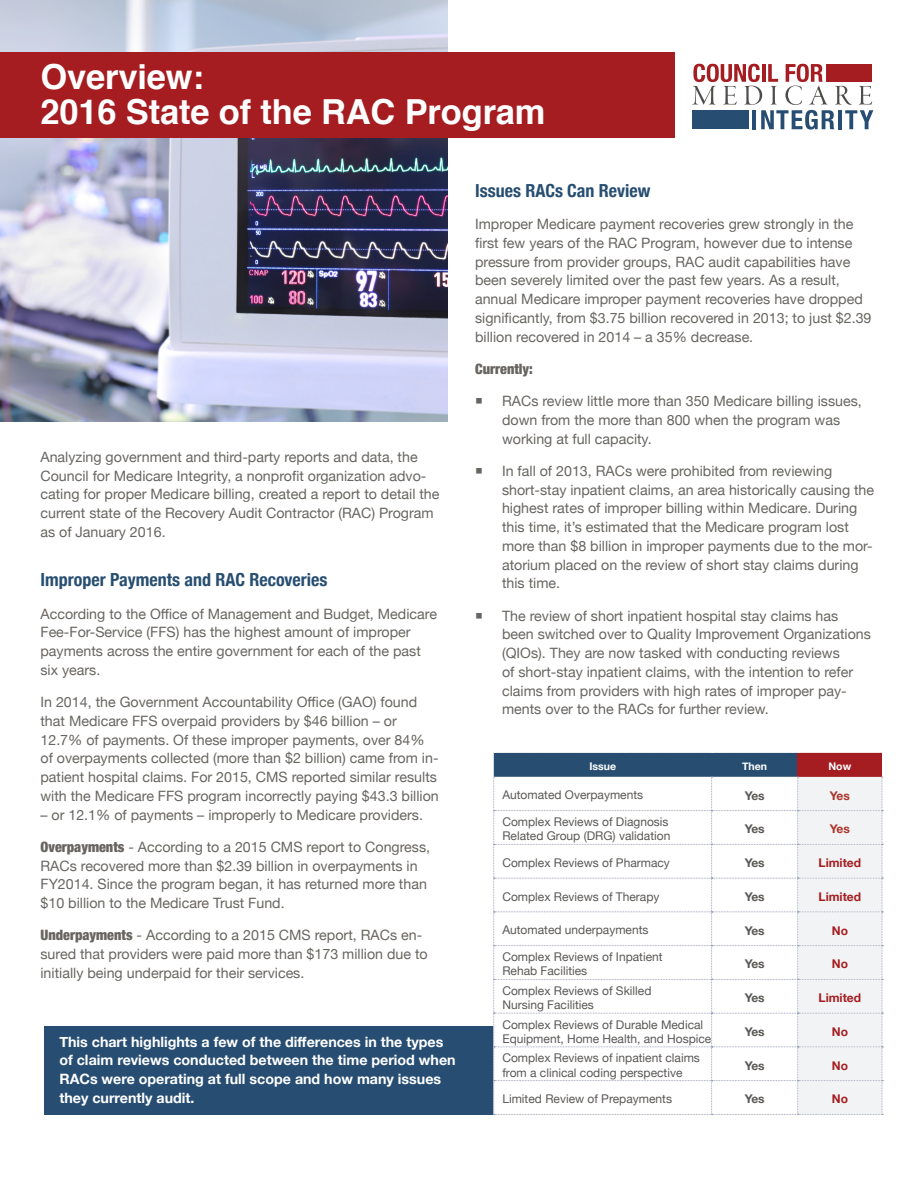
<style>
.page{position:relative;width:918px;height:1188px;background:#fff}
.page>*{position:absolute;margin:0;border:0;box-sizing:border-box;transform-origin:0 0}
.t1{font:700 34.5px/34.5px "Helvetica";letter-spacing:-.005em;color:#fff}
.Body{font:700 condensed 18px "Helvetica Neue";color:#274e71}
.Body-2{font:14.25px/18.8px "Helvetica Neue";color:#686561}
.Body-3{font:700 14.25px/18.8px "Helvetica Neue";color:#fff}
.Body-4{font:900 condensed 14.25px "Helvetica Neue";color:#686561}
.t2{font:12px/14.4px "Helvetica Neue";color:#5a5855}
.t3{font:700 12px "Helvetica Neue";color:#a51d21}
.t4{font:700 12px "Helvetica Neue";letter-spacing:-.055em;color:#5a5855}
.t5{font:700 12px "Helvetica Neue";letter-spacing:-.055em;color:#ac352b}
.t6{font:700 10.5px "Helvetica Neue";color:#fff}
.s1{font-weight:900;font-stretch:condensed}
</style>
<div class="page">
<div style="left:44px;top:1026px;width:450px;height:88px;background:#274e72"></div>
<img style="left:0;top:0;width:448px;height:421px">
<div style="left:0;top:53px;width:674px;height:85px;background:#a51d21"></div>
<svg style="left:692px;top:64px;width:181px;height:66px"></svg>
<svg style="left:494px;top:752px;width:389px;height:363px"></svg>
<p class="t1" style="left:40px;top:60px;width:507px">Overview:<br>2016 State of the RAC Program</p>
<p class="Body-2" style="left:40px;top:448px;width:401px">Analyzing government and third-party reports and data, the Council for Medicare Integrity, a nonprofit organization advo&shy;cating for proper Medicare billing, created a report to detail the current state of the Recovery Audit Contractor (RAC) Program as of January 2016.</p>
<p class="Body" style="left:40px;top:565px;width:289px">Improper Payments and RAC Recoveries</p>
<p class="Body-2" style="left:40px;top:605px;width:398px">According to the Office of Management and Budget, Medicare Fee-For-Service (FFS) has the highest amount of improper payments across the entire government for each of the past six years.</p>
<p class="Body-2" style="left:40px;top:693px;width:400px">In 2014, the Government Accountability Office (GAO) found that Medicare FFS overpaid providers by $46 billion – or 12.7% of payments. Of these improper payments, over 84% of overpayments collected (more than $2 billion) came from in&shy;patient hospital claims. For 2015, CMS reported similar results with the Medicare FFS program incorrectly paying $43.3 billion</p>
<p class="Body-2" style="left:40px;top:806px;width:384px">– or 12.1% of payments – improperly to Medicare providers.</p>
<p class="Body-2" style="left:40px;top:838px;width:391px"><span class="s1">Overpayments</span> - According to a 2015 CMS report to Congress, RACs recovered more than $2.39 billion in overpayments in FY2014. Since the program began, it has returned more than $10 billion to the Medicare Trust Fund.</p>
<p class="Body-2" style="left:40px;top:927px;width:389px"><span class="s1">Underpayments</span> - According to a 2015 CMS report, RACs en&shy;sured that providers were paid more than $173 million due to initially being underpaid for their services.</p>
<p class="Body-3" style="left:59px;top:1032px;width:398px">This chart highlights a few of the differences in the types of claim reviews conducted between the time period when RACs were operating at full scope and how many issues they currently audit.</p>
<p class="Body" style="left:475px;top:176px;width:177px">Issues RACs Can Review</p>
<p class="Body-2" style="left:475px;top:216px;width:398px">Improper Medicare payment recoveries grew strongly in the first few years of the RAC Program, however due to intense pressure from provider groups, RAC audit capabilities have been severely limited over the past few years. As a result, annual Medicare improper payment recoveries have dropped significantly, from $3.75 billion recovered in 2013; to just $2.39 billion recovered in 2014 – a 35% decrease.</p>
<p class="Body-4" style="left:475px;top:357px;width:59px">Currently:</p>
<p class="Body-2" style="left:502px;top:393px;width:361px">RACs review little more than 350 Medicare billing issues, down from the more than 800 when the program was working at full capacity.</p>
<p class="Body-2" style="left:502px;top:462px;width:374px">In fall of 2013, RACs were prohibited from reviewing short-stay inpatient claims, an area historically causing the highest rates of improper billing within Medicare. During this time, it’s estimated that the Medicare program lost more than $8 billion in improper payments due to the mor&shy;atorium placed on the review of short stay claims during this time.</p>
<p class="Body-2" style="left:502px;top:607px;width:370px">The review of short inpatient hospital stay claims has been switched over to Quality Improvement Organizations (QIOs). They are now tasked with conducting reviews<br>of short-stay inpatient claims, with the intention to refer claims from providers with high rates of improper pay&shy;ments over to the RACs for further review.</p>
<p class="t6" style="left:589px;top:758px;width:28px">Issue</p>
<p class="t6" style="left:742px;top:758px;width:27px">Then</p>
<p class="t6" style="left:828px;top:758px;width:24px">Now</p>
<p class="t2" style="left:502px;top:789px;width:142px">Automated Overpayments</p>
<p class="t4" style="left:745px;top:786px;width:22px">Yes</p>
<p class="t5" style="left:830px;top:786px;width:22px">Yes</p>
<p class="t2" style="left:502px;top:815px;width:170px">Complex Reviews of Diagnosis<br>Related Group (DRG) validation</p>
<p class="t4" style="left:745px;top:820px;width:22px">Yes</p>
<p class="t5" style="left:830px;top:820px;width:22px">Yes</p>
<p class="t2" style="left:502px;top:856px;width:169px">Complex Reviews of Pharmacy</p>
<p class="t4" style="left:745px;top:853px;width:22px">Yes</p>
<p class="t3" style="left:819px;top:853px;width:44px">Limited</p>
<p class="t2" style="left:502px;top:890px;width:159px">Complex Reviews of Therapy</p>
<p class="t4" style="left:745px;top:887px;width:22px">Yes</p>
<p class="t3" style="left:819px;top:887px;width:44px">Limited</p>
<p class="t2" style="left:502px;top:924px;width:148px">Automated underpayments</p>
<p class="t4" style="left:745px;top:921px;width:22px">Yes</p>
<p class="t3" style="left:832px;top:921px;width:18px">No</p>
<p class="t2" style="left:502px;top:950px;width:162px">Complex Reviews of Inpatient<br>Rehab Facilities</p>
<p class="t4" style="left:745px;top:955px;width:22px">Yes</p>
<p class="t3" style="left:832px;top:955px;width:18px">No</p>
<p class="t2" style="left:502px;top:984px;width:151px">Complex Reviews of Skilled<br>Nursing Facilities</p>
<p class="t4" style="left:745px;top:988px;width:22px">Yes</p>
<p class="t3" style="left:819px;top:988px;width:44px">Limited</p>
<p class="t2" style="left:502px;top:1018px;width:210px">Complex Reviews of Durable Medical<br>Equipment, Home Health, and Hospice</p>
<p class="t4" style="left:745px;top:1022px;width:22px">Yes</p>
<p class="t3" style="left:832px;top:1022px;width:18px">No</p>
<p class="t2" style="left:502px;top:1051px;width:199px">Complex Reviews of inpatient claims from a clinical coding perspective</p>
<p class="t4" style="left:745px;top:1056px;width:22px">Yes</p>
<p class="t3" style="left:832px;top:1056px;width:18px">No</p>
<p class="t2" style="left:502px;top:1092px;width:171px">Limited Review of Prepayments</p>
<p class="t4" style="left:745px;top:1090px;width:22px">Yes</p>
<p class="t3" style="left:832px;top:1090px;width:18px">No</p>
</div>
